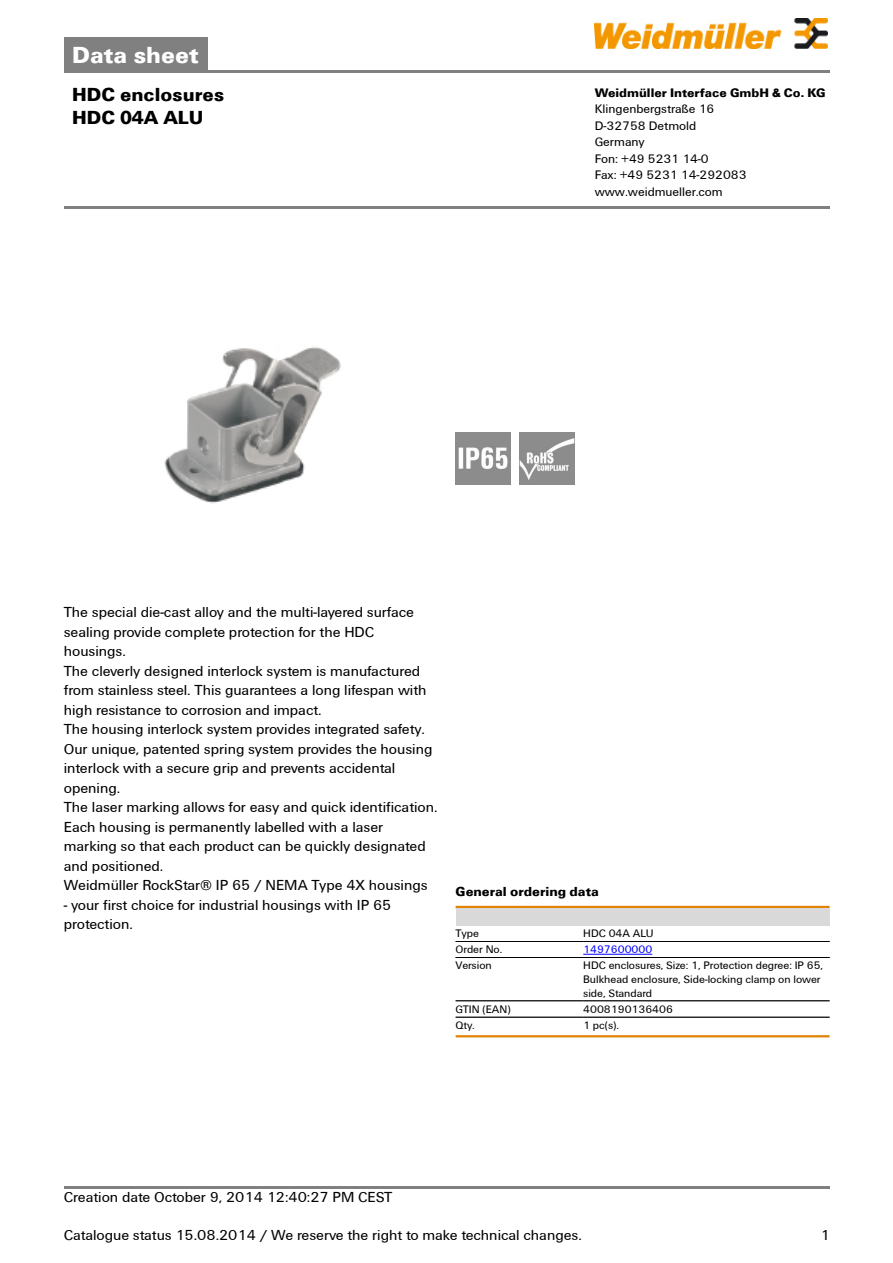
<style>
.page{position:relative;width:893px;height:1263px;background:#fff}
.page>*{position:absolute;margin:0;border:0;box-sizing:border-box;transform-origin:0 0}
.t1{font:700 24px "Weidmueller";color:#fff}
.t2{font:700 19.5px/22.5px "Weidmueller";color:#000}
.t3{font:15px/19.5px "Weidmueller";color:#000}
.t4{font:700 13.5px "Weidmueller";color:#000}
.t5{font:12.75px/16.5px "Weidmueller";color:#000}
.t6{font:700 12.75px "Weidmueller";color:#000}
.t7{font:11.25px/13.6px "Weidmueller";color:#000}
.t8{font:11.25px "Weidmueller";color:#00f}
</style>
<div class="page">
<div style="left:64px;top:38px;width:143px;height:32px;background:#808080"></div>
<hr style="left:64px;top:70px;width:765px;height:2px;background:#808080">
<img style="left:594px;top:18px;width:233px;height:30px">
<hr style="left:64px;top:1186px;width:765px;height:3px;background:#808080">
<img style="left:164px;top:347px;width:177px;height:157px">
<img style="left:455px;top:433px;width:56px;height:52px">
<img style="left:519px;top:433px;width:55px;height:52px">
<hr style="left:455px;top:906px;width:374px;height:2px;background:#e18200">
<div style="left:455px;top:908px;width:374px;height:17px;background:#d9d9d9"></div>
<hr style="left:455px;top:941px;width:128px;height:1px;background:#000">
<hr style="left:455px;top:957px;width:128px;height:1px;background:#000">
<hr style="left:583px;top:941px;width:246px;height:1px;background:#000">
<hr style="left:583px;top:957px;width:246px;height:1px;background:#000">
<hr style="left:583px;top:954px;width:69px;height:1px;background:#00f">
<hr style="left:455px;top:958px;width:128px;height:1px;background:#000">
<hr style="left:583px;top:958px;width:246px;height:1px;background:#000">
<hr style="left:455px;top:1001px;width:128px;height:1px;background:#000">
<hr style="left:583px;top:1001px;width:246px;height:1px;background:#000">
<hr style="left:455px;top:1017px;width:128px;height:1px;background:#000">
<hr style="left:583px;top:1017px;width:246px;height:1px;background:#000">
<hr style="left:455px;top:1035px;width:374px;height:2px;background:#e18200">
<hr style="left:64px;top:206px;width:765px;height:3px;background:#808080">
<h1 class="t1" style="left:72px;top:40px;width:128px">Data sheet</h1>
<h2 class="t2" style="left:72px;top:83px;width:154px">HDC enclosures<br>HDC 04A ALU</h2>
<p class="t6" style="left:594px;top:85px;width:232px">Weidmüller Interface GmbH &amp; Co. KG</p>
<p class="t5" style="left:594px;top:101px;width:153px">Klingenbergstraße 16<br>D-32758 Detmold<br>Germany<br>Fon: +49 5231 14-0<br>Fax: +49 5231 14-292083 www.weidmueller.com</p>
<p class="t3" style="left:64px;top:602px;width:375px">The special die-cast alloy and the multi-layered surface sealing provide complete protection for the HDC housings.<br>The cleverly designed interlock system is manufactured from stainless steel. This guarantees a long lifespan with high resistance to corrosion and impact.<br>The housing interlock system provides integrated safety.<br>Our unique, patented spring system provides the housing interlock with a secure grip and prevents accidental opening.<br>The laser marking allows for easy and quick identification.<br>Each housing is permanently labelled with a laser marking so that each product can be quickly designated and positioned.<br>Weidmüller RockStar® IP 65 / NEMA Type 4X housings</p>
<p class="t3" style="left:64px;top:895px;width:329px">- your first choice for industrial housings with IP 65 protection.</p>
<p class="t4" style="left:455px;top:884px;width:145px">General ordering data</p>
<p class="t7" style="left:455px;top:926px;width:25px">Type</p>
<p class="t7" style="left:583px;top:926px;width:72px">HDC 04A ALU</p>
<p class="t7" style="left:455px;top:943px;width:48px">Order No.</p>
<p class="t8" style="left:583px;top:943px;width:70px">1497600000</p>
<p class="t7" style="left:455px;top:959px;width:38px">Version</p>
<p class="t7" style="left:583px;top:959px;width:241px">HDC enclosures, Size: 1, Protection degree: IP 65,<br>Bulkhead enclosure, Side-locking clamp on lower side, Standard</p>
<p class="t7" style="left:455px;top:1002px;width:56px">GTIN (EAN)</p>
<p class="t7" style="left:583px;top:1002px;width:91px">4008190136406</p>
<p class="t7" style="left:455px;top:1018px;width:21px">Qty.</p>
<p class="t7" style="left:583px;top:1018px;width:37px">1 pc(s).</p>
<p class="t3" style="left:64px;top:1187px;width:330px">Creation date October 9, 2014 12:40:27 PM CEST</p>
<p class="t3" style="left:64px;top:1226px;width:519px">Catalogue status 15.08.2014 / We reserve the right to make technical changes.</p>
<p class="t3" style="left:820px;top:1226px;width:11px">1</p>
</div>
